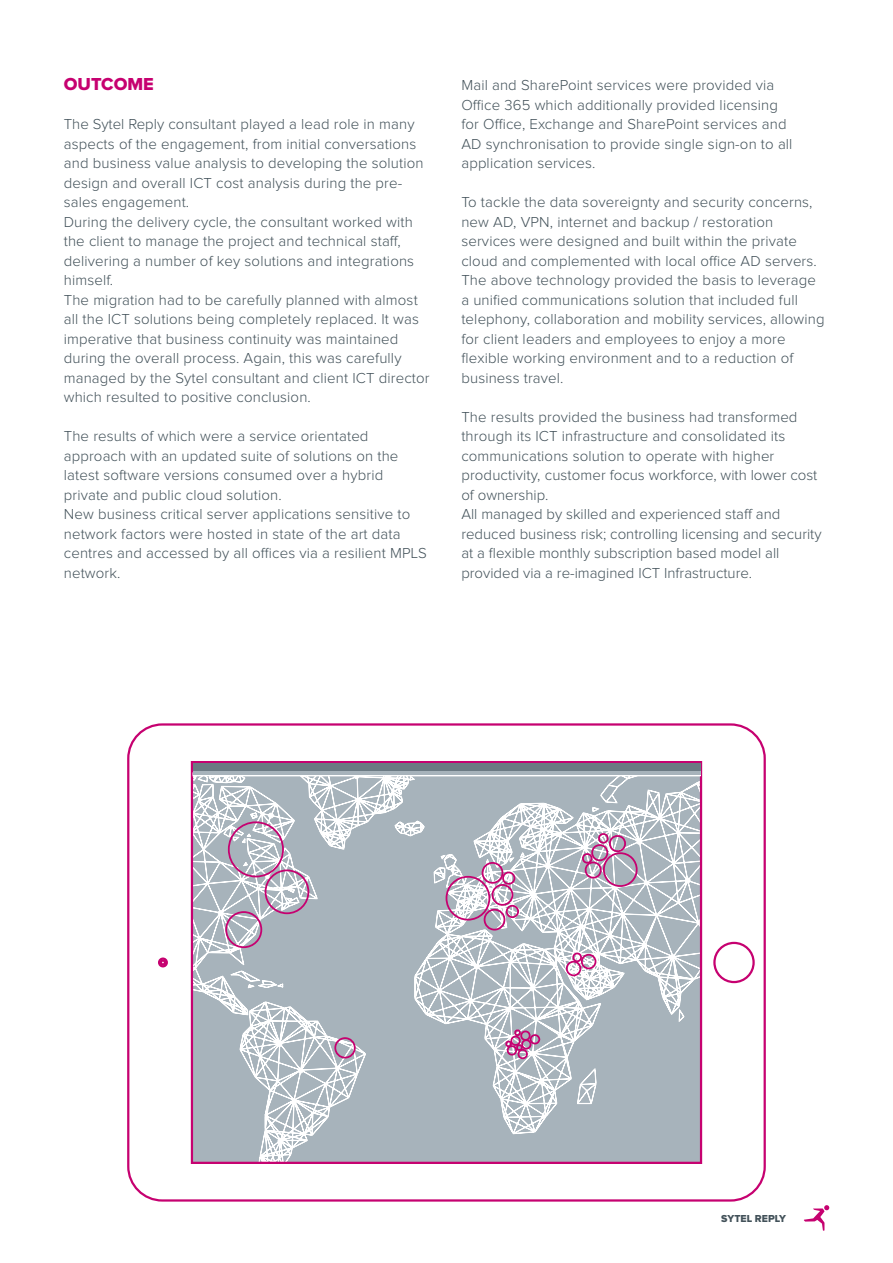
<style>
.page{position:relative;width:893px;height:1263px;background:#fff}
.page>*{position:absolute;margin:0;border:0;box-sizing:border-box;transform-origin:0 0}
.t1{font:18px "Proxima Nova Extrabld";color:#c60170}
.t2{font:300 15px/19.5px "Proxima Nova";letter-spacing:.01em;color:#425159}
.Titolo_principale{font:10.5px "Proxima Nova Extrabld";color:#425159}
</style>
<div class="page">
<div style="left:192px;top:762px;width:509px;height:401px;background:#a7b3bb"></div>
<svg style="left:428px;top:776px;width:271px;height:358px"></svg>
<svg style="left:679px;top:1010px;width:5px;height:19px"></svg>
<svg style="left:510px;top:858px;width:4px;height:4px"></svg>
<svg style="left:520px;top:853px;width:4px;height:5px"></svg>
<svg style="left:593px;top:776px;width:57px;height:45px"></svg>
<svg style="left:434px;top:854px;width:32px;height:35px"></svg>
<svg style="left:577px;top:1069px;width:19px;height:35px"></svg>
<svg style="left:685px;top:878px;width:5px;height:5px"></svg>
<svg style="left:531px;top:892px;width:5px;height:5px"></svg>
<svg style="left:545px;top:863px;width:5px;height:5px"></svg>
<svg style="left:670px;top:954px;width:5px;height:5px"></svg>
<svg style="left:530px;top:986px;width:5px;height:5px"></svg>
<svg style="left:474px;top:964px;width:5px;height:5px"></svg>
<svg style="left:468px;top:998px;width:5px;height:5px"></svg>
<svg style="left:508px;top:1006px;width:4px;height:4px"></svg>
<svg style="left:437px;top:988px;width:4px;height:4px"></svg>
<svg style="left:558px;top:1034px;width:4px;height:3px"></svg>
<svg style="left:524px;top:1101px;width:4px;height:4px"></svg>
<svg style="left:676px;top:831px;width:4px;height:3px"></svg>
<svg style="left:194px;top:776px;width:234px;height:385px"></svg>
<div style="left:191px;top:761px;width:511px;height:403px;border:2px solid #c60170"></div>
<div style="left:127px;top:723px;width:639px;height:478px;border:2px solid #c60170;border-radius:34px"></div>
<div style="left:158px;top:957px;width:10px;height:10px;border:2px solid #c60170;border-radius:50%"></div>
<div style="left:160px;top:959px;width:6px;height:7px;border:2px solid #c60170;border-radius:50%"></div>
<div style="left:713px;top:942px;width:42px;height:41px;border:2px solid #c60170;border-radius:50%"></div>
<div style="left:334px;top:1037px;width:22px;height:21px;border:2px solid #c60170;border-radius:50%"></div>
<div style="left:193px;top:763px;width:507px;height:8px;background:#6b7a83"></div>
<div style="left:193px;top:773px;width:507px;height:3px;border:1px solid #fff"></div>
<hr style="left:193px;top:771px;width:507px;height:3px;background:#a7b3bb">
<div style="left:265px;top:869px;width:44px;height:45px;border:2px solid #c60170;border-radius:50%"></div>
<div style="left:228px;top:821px;width:56px;height:56px;border:2px solid #c60170;border-radius:50%"></div>
<div style="left:225px;top:911px;width:37px;height:37px;border:2px solid #c60170;border-radius:50%"></div>
<div style="left:446px;top:876px;width:44px;height:44px;border:2px solid #c60170;border-radius:50%"></div>
<div style="left:482px;top:862px;width:21px;height:22px;border:2px solid #c60170;border-radius:50%"></div>
<div style="left:502px;top:871px;width:13px;height:14px;border:2px solid #c60170;border-radius:50%"></div>
<div style="left:506px;top:905px;width:13px;height:13px;border:2px solid #c60170;border-radius:50%"></div>
<div style="left:492px;top:884px;width:21px;height:22px;border:2px solid #c60170;border-radius:50%"></div>
<div style="left:484px;top:909px;width:21px;height:21px;border:2px solid #c60170;border-radius:50%"></div>
<svg style="left:580px;top:831px;width:68px;height:59px"></svg>
<svg style="left:503px;top:1027px;width:32px;height:33px"></svg>
<div style="left:530px;top:1033px;width:10px;height:13px;border:2px solid #c60170;border-radius:50%"></div>
<div style="left:566px;top:961px;width:15px;height:15px;border:2px solid #c60170;border-radius:50%"></div>
<div style="left:572px;top:952px;width:10px;height:10px;border:2px solid #c60170;border-radius:50%"></div>
<div style="left:581px;top:954px;width:15px;height:15px;border:2px solid #c60170;border-radius:50%"></div>
<svg style="left:804px;top:1205px;width:25px;height:26px"></svg>
<p class="t1" style="left:64px;top:76px;width:92px">OUTCOME</p>
<p class="t2" style="left:64px;top:115px;width:361px">The Sytel Reply consultant played a lead role in many aspects of the engagement, from initial conversations and business value analysis to developing the solution design and overall ICT cost analysis during the pre&shy;sales engagement.</p>
<p class="t2" style="left:64px;top:212px;width:352px">During the delivery cycle, the consultant worked with the client to manage the project and technical staff, delivering a number of key solutions and integrations himself.</p>
<p class="t2" style="left:64px;top:290px;width:367px">The migration had to be carefully planned with almost all the ICT solutions being completely replaced. It was imperative that business continuity was maintained during the overall process. Again, this was carefully managed by the Sytel consultant and client ICT director which resulted to positive conclusion.</p>
<p class="t2" style="left:64px;top:427px;width:336px">The results of which were a service orientated approach with an updated suite of solutions on the latest software versions consumed over a hybrid private and public cloud solution.</p>
<p class="t2" style="left:64px;top:505px;width:365px">New business critical server applications sensitive to network factors were hosted in state of the art data centres and accessed by all offices via a resilient MPLS network.</p>
<p class="t2" style="left:461px;top:76px;width:333px">Mail and SharePoint services were provided via Office 365 which additionally provided licensing for Office, Exchange and SharePoint services and AD synchronisation to provide single sign-on to all application services.</p>
<p class="t2" style="left:461px;top:193px;width:357px">To tackle the data sovereignty and security concerns, new AD, VPN, internet and backup / restoration services were designed and built within the private cloud and complemented with local office AD servers.</p>
<p class="t2" style="left:461px;top:271px;width:365px">The above technology provided the basis to leverage a unified communications solution that included full telephony, collaboration and mobility services, allowing for client leaders and employees to enjoy a more flexible working environment and to a reduction of business travel.</p>
<p class="t2" style="left:461px;top:407px;width:358px">The results provided the business had transformed through its ICT infrastructure and consolidated its communications solution to operate with higher productivity, customer focus workforce, with lower cost of ownership.</p>
<p class="t2" style="left:461px;top:505px;width:362px">All managed by skilled and experienced staff and reduced business risk; controlling licensing and security at a flexible monthly subscription based model all provided via a re-imagined ICT Infrastructure.</p>
<p class="Titolo_principale" style="left:721px;top:1214px;width:66px">SYTEL REPLY</p>
</div>
